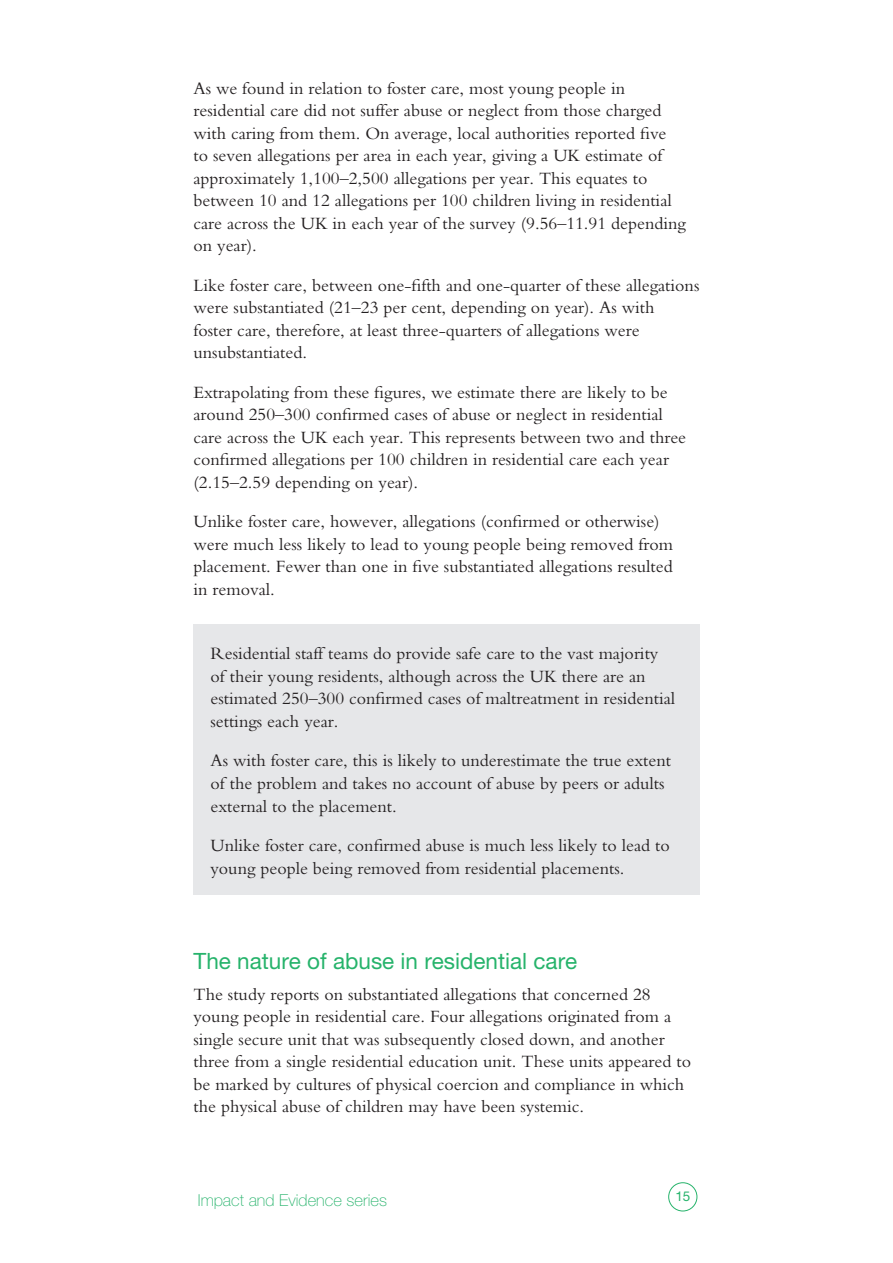
<style>
.page{position:relative;width:893px;height:1263px;background:#fff}
.page>*{position:absolute;margin:0;border:0;box-sizing:border-box;transform-origin:0 0}
.t1{font:22.5px "Helvetica Neue";color:#26b36b}
.t2{font:18px/22.5px "Bembo";color:#231f20}
.t3{font:100 16.5px "Helvetica Neue";color:#26b36b}
.t4{font:13.5px "Helvetica Neue";color:#26b36b}
</style>
<div class="page">
<div style="left:668px;top:1182px;width:29px;height:29px;border:1px solid #26b36b;border-radius:50%"></div>
<div style="left:193px;top:624px;width:506px;height:271px;background:#e6e7e9"></div>
<p class="t2" style="left:193px;top:76px;width:494px">As we found in relation to foster care, most young people in residential care did not suffer abuse or neglect from those charged with caring from them. On average, local authorities reported five<br>to seven allegations per area in each year, giving a UK estimate of approximately 1,100–2,500 allegations per year. This equates to between 10 and 12 allegations per 100 children living in residential care across the UK in each year of the survey (9.56–11.91 depending on year).</p>
<p class="t2" style="left:193px;top:273px;width:507px">Like foster care, between one-fifth and one-quarter of these allegations were substantiated (21–23 per cent, depending on year). As with<br>foster care, therefore, at least three-quarters of allegations were unsubstantiated.</p>
<p class="t2" style="left:193px;top:380px;width:494px">Extrapolating from these figures, we estimate there are likely to be around 250–300 confirmed cases of abuse or neglect in residential care across the UK each year. This represents between two and three confirmed allegations per 100 children in residential care each year (2.15–2.59 depending on year).</p>
<p class="t2" style="left:193px;top:510px;width:481px">Unlike foster care, however, allegations (confirmed or otherwise) were much less likely to lead to young people being removed from placement. Fewer than one in five substantiated allegations resulted in removal.</p>
<p class="t2" style="left:210px;top:642px;width:466px">Residential staff teams do provide safe care to the vast majority of their young residents, although across the UK there are an estimated 250–300 confirmed cases of maltreatment in residential settings each year.</p>
<p class="t2" style="left:210px;top:749px;width:462px">As with foster care, this is likely to underestimate the true extent of the problem and takes no account of abuse by peers or adults external to the placement.</p>
<p class="t2" style="left:210px;top:834px;width:461px">Unlike foster care, confirmed abuse is much less likely to lead to young people being removed from residential placements.</p>
<p class="t1" style="left:193px;top:947px;width:385px">The nature of abuse in residential care</p>
<p class="t2" style="left:193px;top:982px;width:499px">The study reports on substantiated allegations that concerned 28 young people in residential care. Four allegations originated from a single secure unit that was subsequently closed down, and another three from a single residential education unit. These units appeared to be marked by cultures of physical coercion and compliance in which the physical abuse of children may have been systemic.</p>
<p class="t3" style="left:198px;top:1191px;width:191px">Impact and Evidence series</p>
<p class="t4" style="left:675px;top:1188px;width:17px">15</p>
</div>
